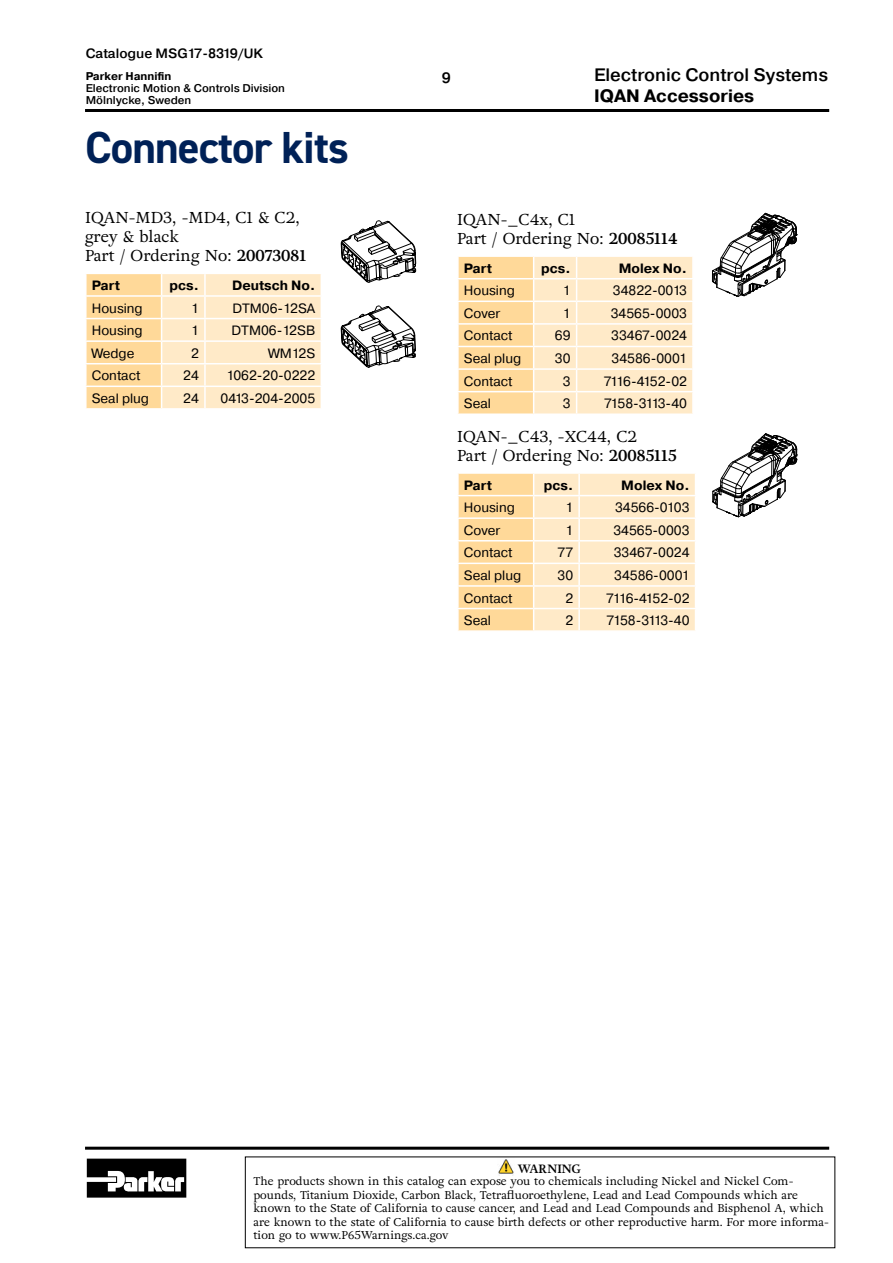
<style>
.page{position:relative;width:893px;height:1263px;background:#fff}
.page>*{position:absolute;margin:0;border:0;box-sizing:border-box;transform-origin:0 0}
.t1{font:700 45px "DIN2014";letter-spacing:-.02em;color:#002157}
.t2{font:500 18px "Pragmatica";color:#000}
.t3{font:700 18px "Pragmatica";color:#000}
.t4{font:15.75px/18.9px "Adriane Text";color:#000}
.t5{font:500 15px "Pragmatica";color:#000}
.t6{font:13.5px "Pragmatica";color:#000}
.t7{font:700 13.5px "Pragmatica";color:#000}
.t8{font:13.5px "Pragmatica";letter-spacing:-.065em;color:#000}
.t9{font:13.5px "Pragmatica";letter-spacing:-.09em;color:#000}
.t10{font:500 13.5px "Pragmatica";color:#000}
.t11{font:700 12px "Adriane Text";color:#000}
.t12{font:11.25px/13.5px "Adriane Text";color:#000}
.t13{font:500 11.25px/12px "Pragmatica";color:#000}
.t14{font:700 11.25px "Pragmatica";color:#000}
.s1{font-weight:700}
</style>
<div class="page">
<hr style="left:85px;top:109px;width:744px;height:3px;background:#000">
<hr style="left:85px;top:1147px;width:744px;height:3px;background:#000">
<svg style="left:87px;top:1158px;width:99px;height:39px"></svg>
<img style="left:498px;top:1159px;width:16px;height:15px">
<svg style="left:341px;top:306px;width:75px;height:62px"></svg>
<svg style="left:341px;top:221px;width:75px;height:62px"></svg>
<svg style="left:86px;top:273px;width:235px;height:136px"></svg>
<hr style="left:205px;top:295px;width:117px;height:2px;background:#fff">
<svg style="left:712px;top:213px;width:85px;height:84px"></svg>
<svg style="left:458px;top:256px;width:235px;height:158px"></svg>
<hr style="left:692px;top:257px;width:2px;height:21px;background:#fff">
<hr style="left:577px;top:278px;width:117px;height:1px;background:#fff">
<svg style="left:458px;top:473px;width:237px;height:158px"></svg>
<hr style="left:579px;top:495px;width:117px;height:1px;background:#fff">
<svg style="left:712px;top:433px;width:86px;height:84px"></svg>
<p class="t10" style="left:86px;top:45px;width:179px">Catalogue MSG17-8319/UK</p>
<p class="t14" style="left:86px;top:69px;width:87px">Parker Hannifin</p>
<p class="t13" style="left:86px;top:82px;width:201px">Electronic Motion &amp; Controls Division<br>Mölnlycke, Sweden</p>
<h1 class="t1" style="left:85px;top:117px;width:265px">Connector kits</h1>
<h3 class="t4" style="left:85px;top:208px;width:223px">IQAN-MD3, -MD4, C1 &amp; C2, grey &amp; black<br>Part / Ordering No: <span class="s1">20073081</span></h3>
<p class="t7" style="left:92px;top:277px;width:30px">Part</p>
<p class="t7" style="left:170px;top:277px;width:31px">pcs.</p>
<p class="t7" style="left:232px;top:277px;width:85px">Deutsch No.</p>
<p class="t6" style="left:92px;top:300px;width:52px">Housing</p>
<p class="t6" style="left:191px;top:300px;width:9px">1</p>
<p class="t6" style="left:232px;top:300px;width:84px">DTM06-12SA</p>
<p class="t6" style="left:92px;top:322px;width:52px">Housing</p>
<p class="t6" style="left:191px;top:322px;width:9px">1</p>
<p class="t6" style="left:232px;top:322px;width:85px">DTM06-12SB</p>
<p class="t6" style="left:92px;top:345px;width:44px">Wedge</p>
<p class="t6" style="left:191px;top:345px;width:9px">2</p>
<p class="t6" style="left:269px;top:345px;width:48px">WM12S</p>
<p class="t6" style="left:92px;top:367px;width:50px">Contact</p>
<p class="t6" style="left:183px;top:367px;width:17px">24</p>
<p class="t6" style="left:226px;top:367px;width:90px">1062-20-0222</p>
<p class="t6" style="left:92px;top:390px;width:59px">Seal plug</p>
<p class="t6" style="left:183px;top:390px;width:17px">24</p>
<p class="t6" style="left:221px;top:390px;width:96px">0413-204-2005</p>
<h3 class="t5" style="left:442px;top:68px;width:10px">9</h3>
<h2 class="t2" style="left:594px;top:63px;width:236px">Electronic Control Systems</h2>
<h2 class="t3" style="left:594px;top:84px;width:162px">IQAN Accessories</h2>
<h3 class="t4" style="left:457px;top:210px;width:222px">IQAN-_C4x, C1<br>Part / Ordering No: <span class="s1">20085114</span></h3>
<p class="t7" style="left:464px;top:259px;width:30px">Part</p>
<p class="t7" style="left:541px;top:259px;width:31px">pcs.</p>
<p class="t7" style="left:619px;top:259px;width:70px">Molex No.</p>
<p class="t6" style="left:464px;top:282px;width:52px">Housing</p>
<p class="t6" style="left:563px;top:282px;width:9px">1</p>
<p class="t6" style="left:613px;top:282px;width:76px">34822-0013</p>
<p class="t6" style="left:464px;top:305px;width:38px">Cover</p>
<p class="t6" style="left:563px;top:305px;width:9px">1</p>
<p class="t6" style="left:611px;top:305px;width:78px">34565-0003</p>
<p class="t6" style="left:464px;top:327px;width:50px">Contact</p>
<p class="t6" style="left:555px;top:327px;width:17px">69</p>
<p class="t6" style="left:611px;top:327px;width:77px">33467-0024</p>
<p class="t6" style="left:464px;top:350px;width:59px">Seal plug</p>
<p class="t6" style="left:555px;top:350px;width:17px">30</p>
<p class="t6" style="left:612px;top:350px;width:77px">34586-0001</p>
<p class="t6" style="left:464px;top:373px;width:50px">Contact</p>
<p class="t6" style="left:563px;top:373px;width:9px">3</p>
<p class="t8" style="left:604px;top:373px;width:85px">7116-4152-02</p>
<p class="t6" style="left:464px;top:395px;width:29px">Seal</p>
<p class="t6" style="left:563px;top:395px;width:9px">3</p>
<p class="t9" style="left:604px;top:395px;width:84px">7158-3113-40</p>
<h3 class="t4" style="left:457px;top:426px;width:221px">IQAN-_C43, -XC44, C2<br>Part / Ordering No: <span class="s1">20085115</span></h3>
<p class="t7" style="left:464px;top:476px;width:30px">Part</p>
<p class="t7" style="left:544px;top:476px;width:31px">pcs.</p>
<p class="t7" style="left:621px;top:476px;width:70px">Molex No.</p>
<p class="t6" style="left:464px;top:499px;width:52px">Housing</p>
<p class="t6" style="left:565px;top:499px;width:9px">1</p>
<p class="t6" style="left:615px;top:499px;width:76px">34566-0103</p>
<p class="t6" style="left:464px;top:522px;width:38px">Cover</p>
<p class="t6" style="left:565px;top:522px;width:9px">1</p>
<p class="t6" style="left:613px;top:522px;width:78px">34565-0003</p>
<p class="t6" style="left:464px;top:544px;width:50px">Contact</p>
<p class="t6" style="left:557px;top:544px;width:17px">77</p>
<p class="t6" style="left:614px;top:544px;width:77px">33467-0024</p>
<p class="t6" style="left:464px;top:567px;width:59px">Seal plug</p>
<p class="t6" style="left:557px;top:567px;width:17px">30</p>
<p class="t6" style="left:614px;top:567px;width:77px">34586-0001</p>
<p class="t6" style="left:464px;top:590px;width:50px">Contact</p>
<p class="t6" style="left:565px;top:590px;width:9px">2</p>
<p class="t8" style="left:606px;top:590px;width:85px">7116-4152-02</p>
<p class="t6" style="left:464px;top:612px;width:29px">Seal</p>
<p class="t6" style="left:565px;top:612px;width:9px">2</p>
<p class="t9" style="left:607px;top:612px;width:84px">7158-3113-40</p>
<p class="t11" style="left:518px;top:1160px;width:64px">WARNING</p>
<p class="t12" style="left:253px;top:1174px;width:577px">The products shown in this catalog can expose you to chemicals including Nickel and Nickel Com&shy;pounds, Titanium Dioxide, Carbon Black, Tetrafluoroethylene, Lead and Lead Compounds which are known to the State of California to cause cancer, and Lead and Lead Compounds and Bisphenol A, which are known to the state of California to cause birth defects or other reproductive harm. For more informa&shy;tion go to www.P65Warnings.ca.gov</p>
</div>
